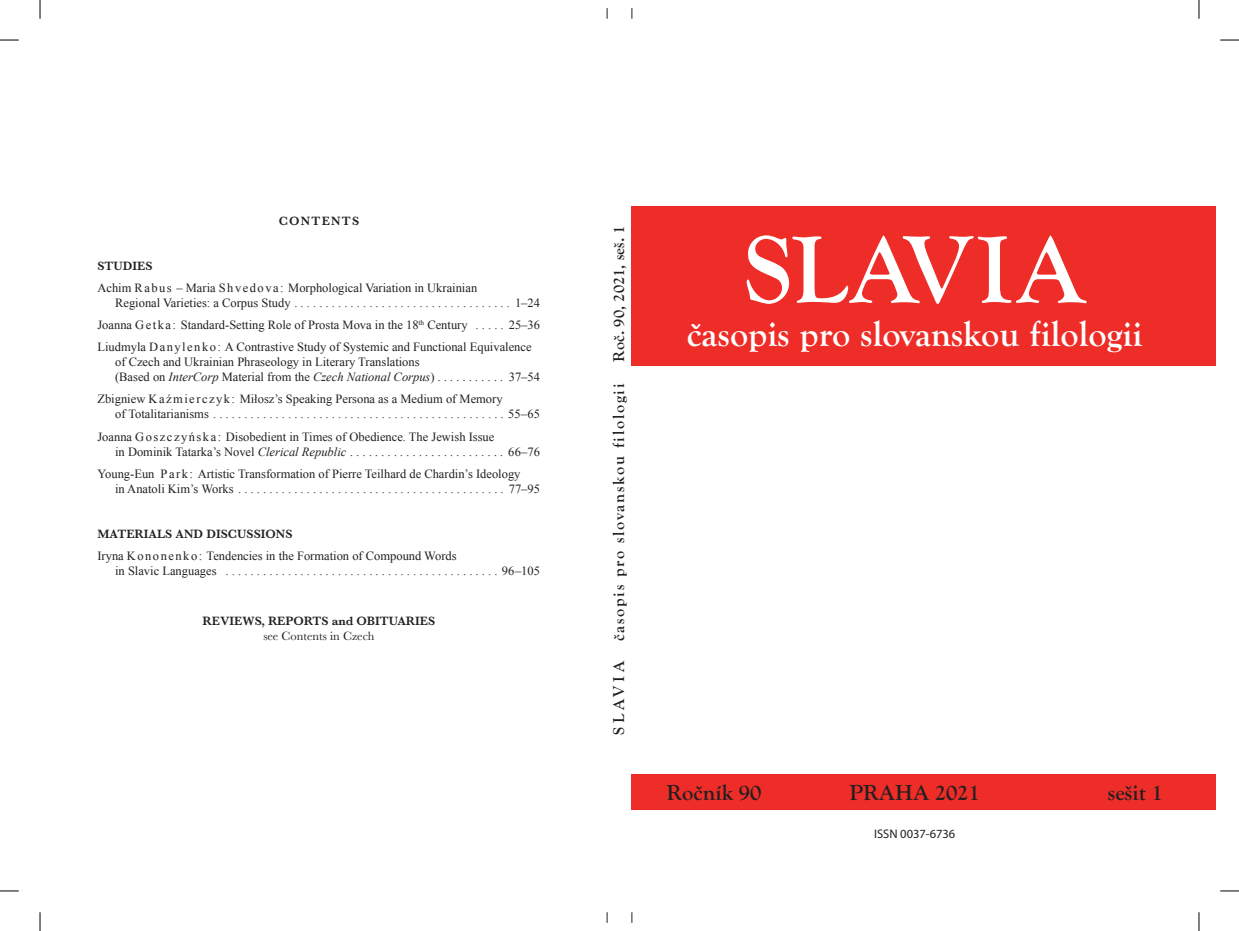
<style>
.page{position:relative;width:1239px;height:931px;background:#fff}
.page>*{position:absolute;margin:0;border:0;box-sizing:border-box;transform-origin:0 0}
.t1{font:700 98.75px "Goudy Old Sty";letter-spacing:.03em;color:#fff}
.t2{font:700 36.25px "Goudy Old Sty";color:#fff}
.t3{font:700 22.5px "Goudy Old Sty";color:#231f20}
.t4{font:700 16.25px "Goudy Old Sty";letter-spacing:.105em;color:#231f20}
.t5{font:700 16.25px "Goudy Old Sty";color:#231f20}
.OBSAH-uroven2{font:12.5px/15px "Times New Roman";color:#231f20}
.OBSAH-uroven1{font:600 12.5px "Baskerville";color:#231f20}
.REVIEWS{font:600 12.5px "Baskerville";color:#231f20}
.SEE_CONTENTS_IN_CZEC{font:12.5px "Baskerville";color:#231f20}
.t6{font:12.5px "Myriad Pro";color:#231f20}
.CONTENTS{font:600 12.5px "Baskerville";letter-spacing:.1em;color:#231f20}
.s1{font-style:italic}
</style>
<div class="page">
<div style="left:631px;top:207px;width:585px;height:159px;background:#ee2d28"></div>
<div style="left:631px;top:773px;width:585px;height:36px;background:#ee2d28"></div>
<svg style="left:0;top:39px;width:19px;height:2px"></svg>
<svg style="left:1220px;top:39px;width:19px;height:2px"></svg>
<svg style="left:0;top:890px;width:19px;height:1px"></svg>
<svg style="left:1220px;top:890px;width:19px;height:1px"></svg>
<svg style="left:39px;top:0;width:2px;height:19px"></svg>
<svg style="left:39px;top:912px;width:2px;height:18px"></svg>
<svg style="left:1198px;top:0;width:1px;height:19px"></svg>
<svg style="left:1198px;top:912px;width:1px;height:18px"></svg>
<p class="CONTENTS" style="left:279px;top:212px;width:82px">CONTENTS</p>
<p class="OBSAH-uroven1" style="left:97px;top:257px;width:57px">STUDIES</p>
<p class="OBSAH-uroven2" style="left:115px;top:280px;width:364px;text-indent:-18px">Achim Rabus – Maria Shvedova: Morphological Variation in Ukrainian<br>Regional Varieties: a Corpus Study</p>
<p class="OBSAH-uroven2" style="left:515px;top:295px;width:26px">1–24</p>
<p class="OBSAH-uroven2" style="left:97px;top:317px;width:372px">Joanna Getka: Standard-Setting Role of Prosta Mova in the 18<sup>th</sup> Century</p>
<p class="OBSAH-uroven2" style="left:509px;top:317px;width:33px">25–36</p>
<p class="OBSAH-uroven2" style="left:115px;top:339px;width:418px;text-indent:-18px">Liudmyla Danylenko: A Contrastive Study of Systemic and Functional Equivalence of Czech and Ukrainian Phraseology in Literary Translations<br>(Based on <span class="s1">InterCorp</span> Material from the <span class="s1">Czech National Corpus</span>)</p>
<p class="OBSAH-uroven2" style="left:509px;top:369px;width:33px">37–54</p>
<p class="OBSAH-uroven2" style="left:115px;top:391px;width:389px;text-indent:-18px">Zbigniew Kaźmierczyk: Miłosz’s Speaking Persona as a Medium of Memory of Totalitarianisms</p>
<p class="OBSAH-uroven2" style="left:508px;top:406px;width:33px">55–65</p>
<p class="OBSAH-uroven2" style="left:115px;top:428px;width:381px;text-indent:-18px">Joanna Goszczyńska: Disobedient in Times of Obedience. The Jewish Issue in Dominik Tatarka’s Novel <span class="s1">Clerical Republic</span></p>
<p class="OBSAH-uroven2" style="left:508px;top:443px;width:33px">66–76</p>
<p class="OBSAH-uroven2" style="left:115px;top:466px;width:407px;text-indent:-18px">Young-Eun Park: Artistic Transformation of Pierre Teilhard de Chardin’s Ideology in Anatoli Kim’s Works</p>
<p class="OBSAH-uroven2" style="left:509px;top:481px;width:33px">77–95</p>
<p class="OBSAH-uroven1" style="left:97px;top:524px;width:197px">MATERIALS AND DISCUSSIONS</p>
<p class="OBSAH-uroven2" style="left:115px;top:547px;width:343px;text-indent:-18px">Iryna Kononenko: Tendencies in the Formation of Compound Words in Slavic Languages</p>
<p class="REVIEWS" style="left:203px;top:612px;width:234px">REVIEWS, REPORTS and OBITUARIES</p>
<p class="SEE_CONTENTS_IN_CZEC" style="left:263px;top:628px;width:113px">see Contents in Czech</p>
<p class="OBSAH-uroven2" style="left:502px;top:562px;width:40px">96–105</p>
<p class="t5" style="left:610px;top:361px;width:137px;rotate:-90deg">Roč. 90, 2021, seš. 1</p>
<p class="t4" style="left:610px;top:734px;width:352px;rotate:-90deg">SLAV I A časopis pro slovanskou filologii</p>
<p class="t1" style="left:744px;top:215px;width:343px">SLAVIA</p>
<p class="t2" style="left:687px;top:314px;width:457px">časopis pro slovanskou filologii</p>
<p class="t3" style="left:666px;top:780px;width:96px">Ročník 90</p>
<p class="t3" style="left:849px;top:780px;width:132px">PRAHA 2021</p>
<p class="t3" style="left:1108px;top:780px;width:56px">sešit 1</p>
<p class="t6" style="left:874px;top:825px;width:83px">ISSN 0037-6736</p>
</div>
